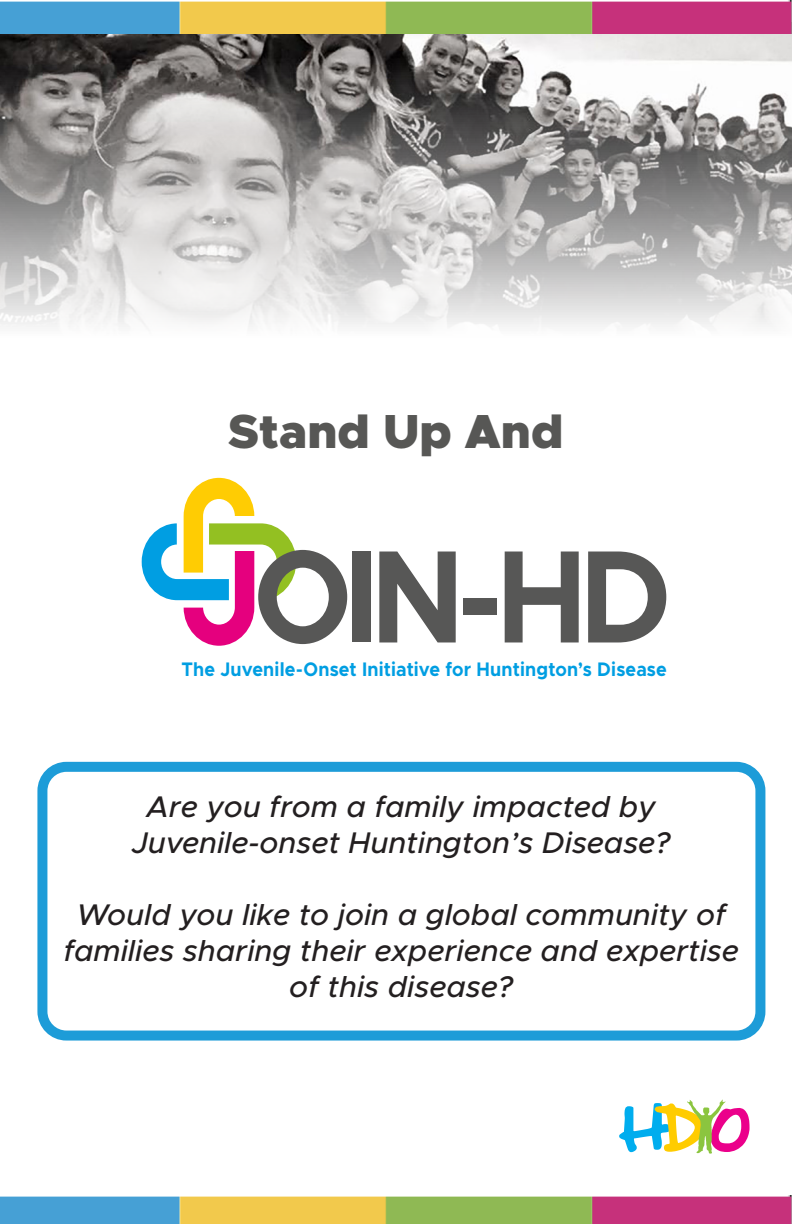
<style>
.page{position:relative;width:792px;height:1224px;background:#fff}
.page>*{position:absolute;margin:0;border:0;box-sizing:border-box;transform-origin:0 0}
.t1{font:900 48px "Metropolis";color:#575755}
.t2{font:italic 500 30px "Metropolis";color:#231f20}
.t3{font:700 19.6px "Metropolis";letter-spacing:.005em;color:#009ee2;scale:.92 1}
</style>
<div class="page">
<img style="left:0;top:33px;width:791px;height:294px">
<svg style="left:142px;top:478px;width:205px;height:168px"></svg>
<div style="left:352px;top:552px;width:18px;height:90px;background:#575756"></div>
<svg style="left:379px;top:552px;width:77px;height:90px"></svg>
<div style="left:464px;top:598px;width:33px;height:16px;background:#575756"></div>
<svg style="left:505px;top:552px;width:74px;height:90px"></svg>
<svg style="left:588px;top:552px;width:78px;height:90px"></svg>
<img style="left:0;top:0;width:791px;height:33px">
<img style="left:0;top:1195px;width:791px;height:29px">
<svg style="left:619px;top:1099px;width:131px;height:55px"></svg>
<div style="left:37px;top:762px;width:728px;height:279px;border:10px solid #1d9cd8;border-radius:24px"></div>
<p class="t1" style="left:228px;top:401px;width:337px">Stand Up And</p>
<p class="t3" style="left:182px;top:657px;width:529px">The Juvenile-Onset Initiative for Huntington’s Disease</p>
<p class="t2" style="left:146px;top:788px;width:512px">Are you from a family impacted by</p>
<p class="t2" style="left:132px;top:824px;width:540px">Juvenile-onset Huntington’s Disease?</p>
<p class="t2" style="left:76px;top:896px;width:651px">Would you like to join a global community of</p>
<p class="t2" style="left:63px;top:932px;width:677px">families sharing their experience and expertise</p>
<p class="t2" style="left:289px;top:968px;width:225px">of this disease?</p>
</div>
